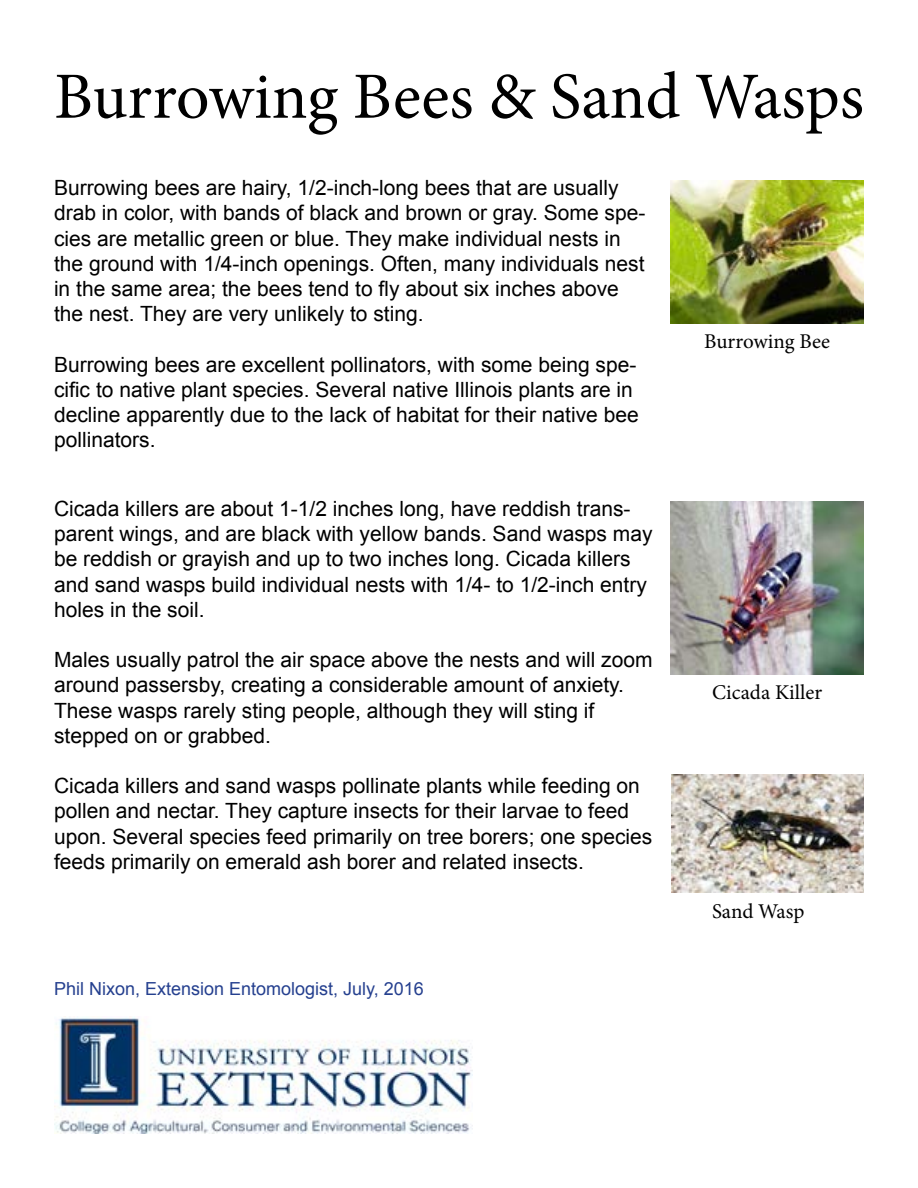
<style>
.page{position:relative;width:918px;height:1188px;background:#fff}
.page>*{position:absolute;margin:0;border:0;box-sizing:border-box;transform-origin:0 0}
.t1{font:66px "Minion Pro";color:#000}
.t2{font:21px/25.2px "Arial";color:#000}
.t3{font:21px "Minion Pro";color:#000}
.t4{font:18px "Arial";color:#25408f}
</style>
<div class="page">
<img style="left:670px;top:180px;width:194px;height:144px">
<img style="left:671px;top:775px;width:193px;height:117px">
<img style="left:670px;top:502px;width:194px;height:173px">
<img style="left:54px;top:1017px;width:418px;height:117px">
<h1 class="t1" style="left:54px;top:52px;width:812px">Burrowing Bees &amp; Sand Wasps</h1>
<p class="t2" style="left:54px;top:176px;width:593px">Burrowing bees are hairy, 1/2-inch-long bees that are usually drab in color, with bands of black and brown or gray. Some spe&shy;cies are metallic green or blue. They make individual nests in the ground with 1/4-inch openings. Often, many individuals nest in the same area; the bees tend to fly about six inches above the nest. They are very unlikely to sting.</p>
<p class="t2" style="left:54px;top:352px;width:586px">Burrowing bees are excellent pollinators, with some being spe&shy;cific to native plant species. Several native Illinois plants are in decline apparently due to the lack of habitat for their native bee pollinators.</p>
<p class="t2" style="left:54px;top:496px;width:600px">Cicada killers are about 1-1/2 inches long, have reddish trans&shy;parent wings, and are black with yellow bands. Sand wasps may be reddish or grayish and up to two inches long. Cicada killers and sand wasps build individual nests with 1/4- to 1/2-inch entry holes in the soil.</p>
<p class="t2" style="left:54px;top:647px;width:600px">Males usually patrol the air space above the nests and will zoom around passersby, creating a considerable amount of anxiety.<br>These wasps rarely sting people, although they will sting if stepped on or grabbed.</p>
<p class="t2" style="left:54px;top:773px;width:600px">Cicada killers and sand wasps pollinate plants while feeding on pollen and nectar. They capture insects for their larvae to feed upon. Several species feed primarily on tree borers; one species feeds primarily on emerald ash borer and related insects.</p>
<p class="t4" style="left:54px;top:977px;width:371px">Phil Nixon, Extension Entomologist, July, 2016</p>
<p class="t3" style="left:704px;top:327px;width:127px">Burrowing Bee</p>
<p class="t3" style="left:712px;top:678px;width:112px">Cicada Killer</p>
<p class="t3" style="left:712px;top:897px;width:94px">Sand Wasp</p>
</div>
